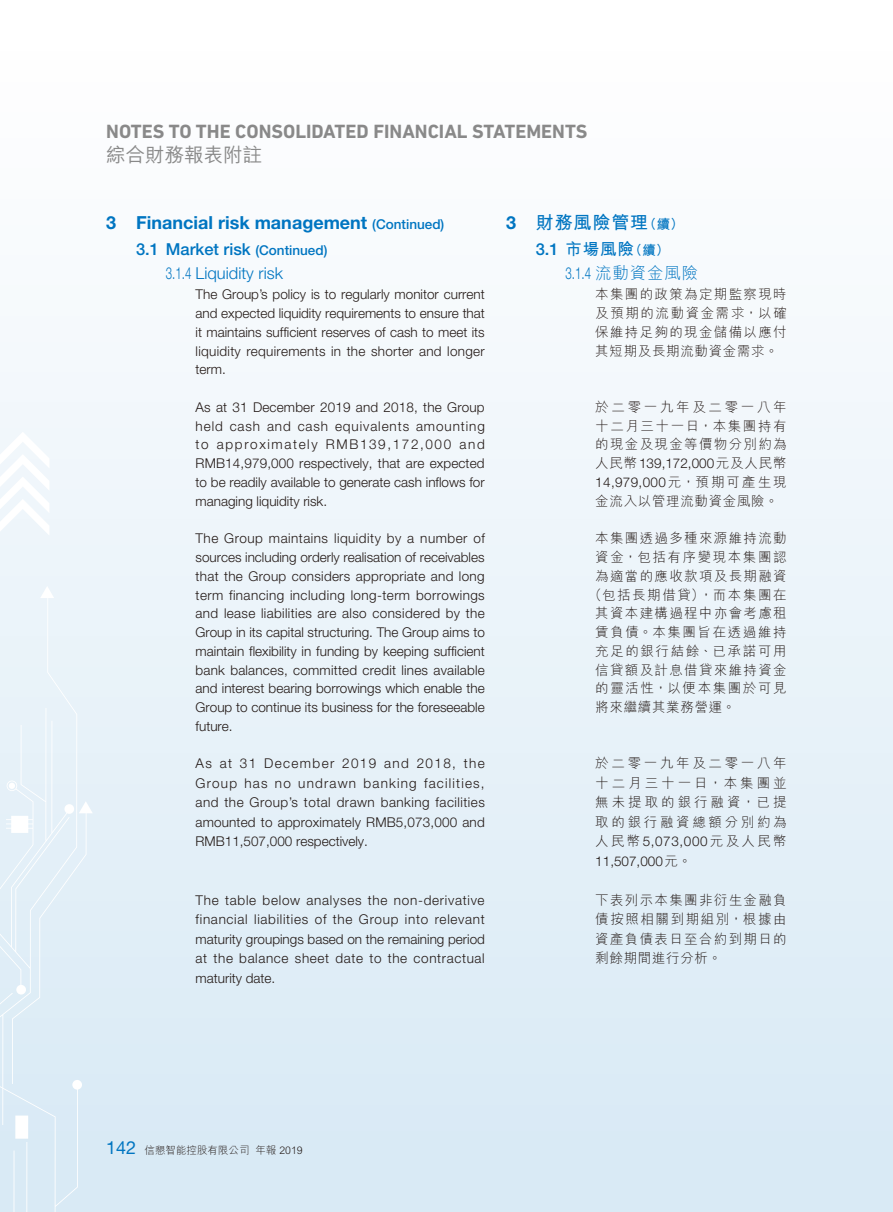
<style>
.page{position:relative;width:893px;height:1212px;background:#fff}
.page>*{position:absolute;margin:0;border:0;box-sizing:border-box;transform-origin:0 0}
.t1{font:700 19.5px "DIN Next LT Pro";color:#898989}
.t2{font:500 19.5px "M Hei HK";color:#898989}
.t3{font:700 18px "Helvetica Neue LT Std";color:#0075c1}
.t4{font:700 18px "M Hei HK";letter-spacing:.05em;color:#0075c1}
.t5{font:300 16.5px/23.7px "Helvetica Neue LT Std";color:#0075c1;scale:.7 1}
.t6{font:300 16.5px/23.7px "M Hei HK";letter-spacing:.05em;color:#0075c1}
.t7{font:300 13.5px/18.8px "Helvetica Neue LT Std";color:#231916;text-align:justify}
.t8{font:300 13.5px/19.5px "M Hei HK";letter-spacing:.1em;color:#231916;text-align:justify}
.t9{font:300 13.5px "M Hei HK";letter-spacing:.05em;color:#231916}
.t10{font:300 10.5px "M Hei HK";color:#231916}
.s1{font-weight:500;font-size:13.5px}
.s2{font-weight:500}
.s3{font-family:"Helvetica Neue LT Std"}
.s4{font-size:13.5px}
.s5{font-family:"Helvetica Neue LT Std";font-weight:500}
.s6{font-weight:700}
.s7{font-weight:700;font-size:13.5px}
.s8{font-family:"M Hei HK"}
.s9{font-family:"Helvetica Neue LT Std";font-weight:400;font-size:18px;color:#0075c1}
</style>
<div class="page">
<div style="left:0;top:0;width:893px;height:1212px;background:linear-gradient(to bottom,#fff,#d7e9f5)"></div>
<svg style="left:0;top:586px;width:93px;height:626px;background:#e3eff7"></svg>
<svg style="left:0;top:432px;width:49px;height:104px"></svg>
<h1 class="t1" style="left:106px;top:120px;width:483px">NOTES TO THE CONSOLIDATED FINANCIAL STATEMENTS</h1>
<h1 class="t2" style="left:106px;top:140px;width:157px">綜合財務報表附註</h1>
<h2 class="t3" style="left:106px;top:211px;width:340px">3 Financial risk management <span class="s1">(Continued)</span></h2>
<p class="t5" style="left:166px;top:237px;width:232px;text-indent:-30px"><span class="s2">3.1 Market risk</span> <span class="s1">(Continued)<br></span>3.1.4 Liquidity risk</p>
<p class="t7" style="left:196px;top:285px;width:291px">The Group’s policy is to regularly monitor current and expected liquidity requirements to ensure that it maintains sufficient reserves of cash to meet its liquidity requirements in the shorter and longer term.</p>
<p class="t7" style="left:196px;top:397px;width:291px">As at 31 December 2019 and 2018, the Group held cash and cash equivalents amounting to approximately RMB139,172,000 and RMB14,979,000 respectively, that are expected to be readily available to generate cash inflows for managing liquidity risk.</p>
<p class="t7" style="left:196px;top:529px;width:291px">The Group maintains liquidity by a number of sources including orderly realisation of receivables that the Group considers appropriate and long term financing including long-term borrowings and lease liabilities are also considered by the Group in its capital structuring. The Group aims to maintain flexibility in funding by keeping sufficient bank balances, committed credit lines available and interest bearing borrowings which enable the Group to continue its business for the foreseeable future.</p>
<p class="t7" style="left:196px;top:753px;width:291px;line-height:19.5px">As at 31 December 2019 and 2018, the Group has no undrawn banking facilities, and the Group’s total drawn banking facilities amounted to approximately RMB5,073,000 and RMB11,507,000 respectively.</p>
<p class="t7" style="left:196px;top:890px;width:291px;line-height:19.5px">The table below analyses the non-derivative financial liabilities of the Group into relevant maturity groupings based on the remaining period at the balance sheet date to the contractual maturity date.</p>
<h2 class="t4" style="left:506px;top:209px;width:179px"><span class="s3">3</span> 財務風險管理<span class="s4">（續）</span></h2>
<p class="t6" style="left:566px;top:237px;width:134px;text-indent:-30px"><span class="s5">3.1</span> <span class="s6">市場風險</span><span class="s7">（續）<br></span><span class="s3">3.1.4</span> 流動資金風險</p>
<p class="t8" style="left:595px;top:285px;width:193px;line-height:18.8px">本集團的政策為定期監察現時及預期的流動資金需求，以確保維持足夠的現金儲備以應付其短期及長期流動資金需求。</p>
<p class="t8" style="left:595px;top:397px;width:193px;line-height:18.8px">於二零一九年及二零一八年十二月三十一日，本集團持有的現金及現金等價物分別約為</p>
<p class="t7" style="left:595px;top:454px;width:193px"><span class="s8">人民幣</span>139,172,000<span class="s8">元及人民幣<br></span>14,979,000<span class="s8">元，預期可產生現</span></p>
<p class="t9" style="left:595px;top:494px;width:184px">金流入以管理流動資金風險。</p>
<p class="t8" style="left:595px;top:528px;width:193px">本集團透過多種來源維持流動</p>
<p class="t8" style="left:595px;top:547px;width:193px">資金，包括有序變現本集團認</p>
<p class="t8" style="left:595px;top:566px;width:193px">為適當的應收款項及長期融資</p>
<p class="t8" style="left:589px;top:585px;width:200px">（包括長期借貸），而本集團在</p>
<p class="t8" style="left:595px;top:603px;width:193px">其資本建構過程中亦會考慮租</p>
<p class="t8" style="left:595px;top:622px;width:193px">賃負債。本集團旨在透過維持</p>
<p class="t8" style="left:595px;top:641px;width:193px">充足的銀行結餘、已承諾可用</p>
<p class="t8" style="left:595px;top:660px;width:193px">信貸額及計息借貸來維持資金</p>
<p class="t8" style="left:595px;top:678px;width:193px">的靈活性，以便本集團於可見</p>
<p class="t9" style="left:595px;top:700px;width:142px">將來繼續其業務營運。</p>
<p class="t8" style="left:595px;top:753px;width:193px">於二零一九年及二零一八年十二月三十一日，本集團並無未提取的銀行融資，已提取的銀行融資總額分別約為</p>
<p class="t7" style="left:595px;top:831px;width:193px;line-height:19.5px"><span class="s8">人民幣</span>5,073,000<span class="s8">元及人民幣<br></span>11,507,000<span class="s8">元。</span></p>
<p class="t8" style="left:595px;top:890px;width:193px">下表列示本集團非衍生金融負債按照相關到期組別，根據由資產負債表日至合約到期日的剩餘期間進行分析。</p>
<p class="t10" style="left:106px;top:1144px;width:198px"><span class="s9">142</span> 信懇智能控股有限公司 年報 2019</p>
</div>
